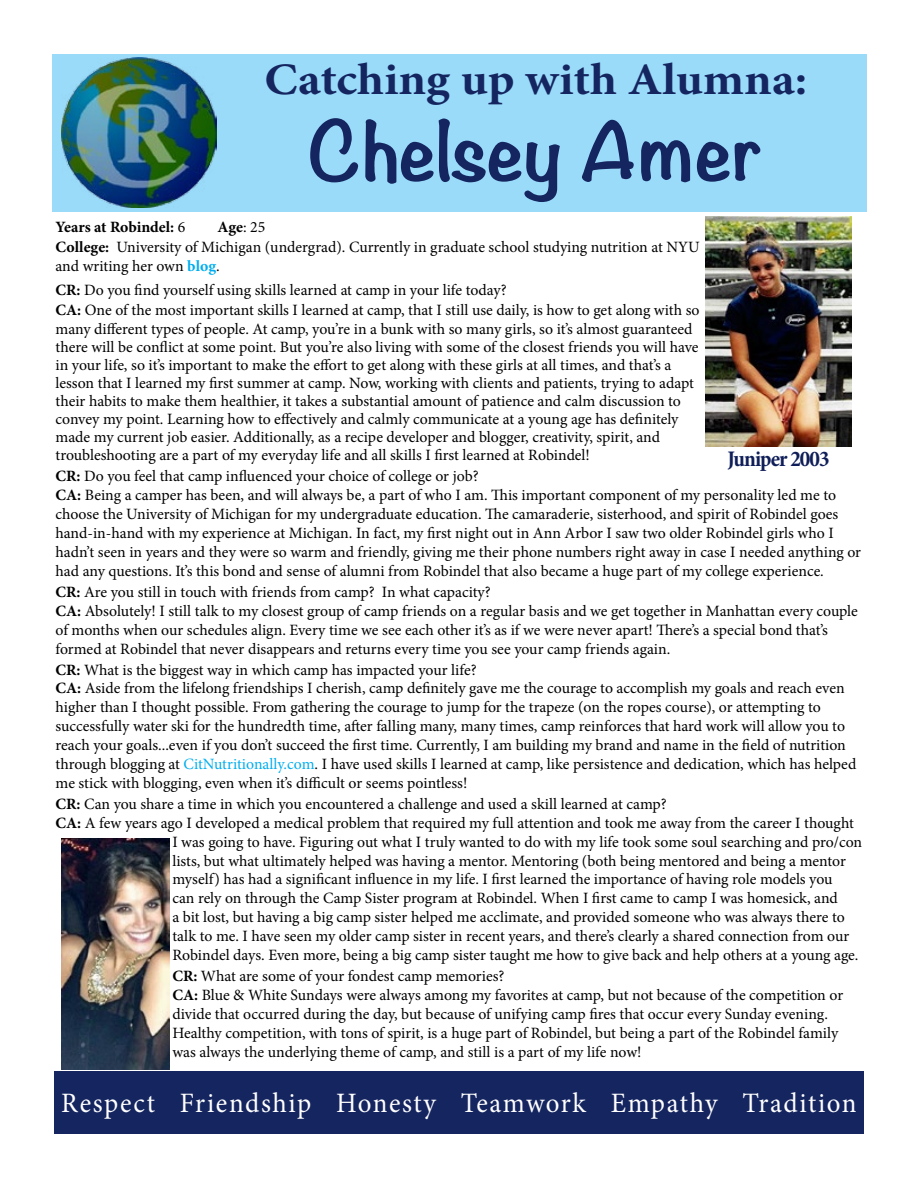
<style>
.page{position:relative;width:918px;height:1188px;background:#fff}
.page>*{position:absolute;margin:0;border:0;box-sizing:border-box;transform-origin:0 0}
.t1{font:700 72px "Noteworthy";color:#152560;scale:1.09 1}
.t2{font:700 45px "Minion Pro";color:#152560;scale:1.09 1}
.t3{font:28.05px "Minion Pro";letter-spacing:.055em;color:#fff;scale:.96 1}
.t4{font:700 condensed 22.5px "Minion Pro";letter-spacing:-.04em;color:#0f1e58}
.t5{font:15.75px/18.9px "Minion Pro";letter-spacing:-.005em;color:#000}
.t6{font:700 15.75px "Minion Pro";letter-spacing:-.005em;color:#000}
.s1{font-weight:400}
.s2{font-weight:700}
.s3{font-weight:700;color:#00aeef}
.s4{color:#00aeef}
</style>
<div class="page">
<div style="left:55px;top:1072px;width:808px;height:61px;background:#152560"></div>
<div style="left:54px;top:1071px;width:810px;height:63px;border:2px solid #152560"></div>
<div style="left:52px;top:54px;width:814px;height:158px;background:#9adbf9"></div>
<img style="left:61px;top:57px;width:155px;height:150px">
<img style="left:61px;top:839px;width:108px;height:230px">
<img style="left:706px;top:216px;width:145px;height:230px">
<h2 class="t2" style="left:265px;top:48px;width:500px">Catching up with Alumna:</h2>
<h1 class="t1" style="left:308px;top:88px;width:420px">Chelsey Amer</h1>
<p class="t6" style="left:55px;top:216px;width:131px">Years at Robindel: <span class="s1">6</span></p>
<p class="t5" style="left:55px;top:218px;width:646px;line-height:19.5px;text-indent:162px"><span class="s2">Age</span>: 25<br><span class="s2">College:</span> University of Michigan (undergrad). Currently in graduate school studying nutrition at NYU and writing her own <span class="s3">blog</span>.</p>
<p class="t5" style="left:55px;top:281px;width:646px;line-height:19.5px"><span class="s2">CR:</span> Do you find yourself using skills learned at camp in your life today?<br><span class="s2">CA:</span> One of the most important skills I learned at camp, that I still use daily, is how to get along with so many different types of people. At camp, you’re in a bunk with so many girls, so it’s almost guaranteed</p>
<p class="t5" style="left:55px;top:338px;width:645px;line-height:18px">there will be conflict at some point. But you’re also living with some of the closest friends you will have in your life, so it’s important to make the effort to get along with these girls at all times, and that’s a lesson that I learned my first summer at camp. Now, working with clients and patients, trying to adapt their habits to make them healthier, it takes a substantial amount of patience and calm discussion to convey my point. Learning how to effectively and calmly communicate at a young age has definitely made my current job easier. Additionally, as a recipe developer and blogger, creativity, spirit, and troubleshooting are a part of my everyday life and all skills I first learned at Robindel!</p>
<p class="t5" style="left:55px;top:467px;width:807px"><span class="s2">CR:</span> Do you feel that camp influenced your choice of college or job?<br><span class="s2">CA:</span> Being a camper has been, and will always be, a part of who I am. This important component of my personality led me to choose the University of Michigan for my undergraduate education. The camaraderie, sisterhood, and spirit of Robindel goes hand-in-hand with my experience at Michigan. In fact, my first night out in Ann Arbor I saw two older Robindel girls who I hadn’t seen in years and they were so warm and friendly, giving me their phone numbers right away in case I needed anything or had any questions. It’s this bond and sense of alumni from Robindel that also became a huge part of my college experience.</p>
<p class="t5" style="left:55px;top:582px;width:804px"><span class="s2">CR:</span> Are you still in touch with friends from camp? In what capacity?<br><span class="s2">CA:</span> Absolutely! I still talk to my closest group of camp friends on a regular basis and we get together in Manhattan every couple of months when our schedules align. Every time we see each other it’s as if we were never apart! There’s a special bond that’s formed at Robindel that never disappears and returns every time you see your camp friends again.</p>
<p class="t5" style="left:55px;top:660px;width:802px"><span class="s2">CR:</span> What is the biggest way in which camp has impacted your life?<br><span class="s2">CA:</span> Aside from the lifelong friendships I cherish, camp definitely gave me the courage to accomplish my goals and reach even higher than I thought possible. From gathering the courage to jump for the trapeze (on the ropes course), or attempting to successfully water ski for the hundredth time, after falling many, many times, camp reinforces that hard work will allow you to reach your goals...even if you don’t succeed the first time. Currently, I am building my brand and name in the field of nutrition through blogging at <span class="s4">CitNutritionally.com</span>. I have used skills I learned at camp, like persistence and dedication, which has helped me stick with blogging, even when it’s difficult or seems pointless!</p>
<p class="t5" style="left:55px;top:794px;width:613px"><span class="s2">CR:</span> Can you share a time in which you encountered a challenge and used a skill learned at camp?</p>
<p class="t5" style="left:55px;top:813px;width:800px"><span class="s2">CA:</span> A few years ago I developed a medical problem that required my full attention and took me away from the career I thought</p>
<p class="t5" style="left:172px;top:832px;width:691px">I was going to have. Figuring out what I truly wanted to do with my life took some soul searching and pro/con</p>
<p class="t5" style="left:172px;top:851px;width:675px">lists, but what ultimately helped was having a mentor. Mentoring (both being mentored and being a mentor</p>
<p class="t5" style="left:172px;top:870px;width:662px">myself) has had a significant influence in my life. I first learned the importance of having role models you</p>
<p class="t5" style="left:172px;top:889px;width:667px">can rely on through the Camp Sister program at Robindel. When I first came to camp I was homesick, and</p>
<p class="t5" style="left:172px;top:908px;width:674px">a bit lost, but having a big camp sister helped me acclimate, and provided someone who was always there to</p>
<p class="t5" style="left:172px;top:927px;width:678px">talk to me. I have seen my older camp sister in recent years, and there’s clearly a shared connection from our</p>
<p class="t5" style="left:172px;top:946px;width:688px">Robindel days. Even more, being a big camp sister taught me how to give back and help others at a young age.</p>
<p class="t5" style="left:172px;top:967px;width:672px"><span class="s2">CR:</span> What are some of your fondest camp memories?<br><span class="s2">CA:</span> Blue &amp; White Sundays were always among my favorites at camp, but not because of the competition or divide that occurred during the day, but because of unifying camp fires that occur every Sunday evening.<br>Healthy competition, with tons of spirit, is a huge part of Robindel, but being a part of the Robindel family was always the underlying theme of camp, and still is a part of my life now!</p>
<h3 class="t4" style="left:728px;top:443px;width:103px">Juniper 2003</h3>
<h3 class="t3" style="left:61px;top:1084px;width:830px">Respect Friendship Honesty Teamwork Empathy Tradition</h3>
</div>
